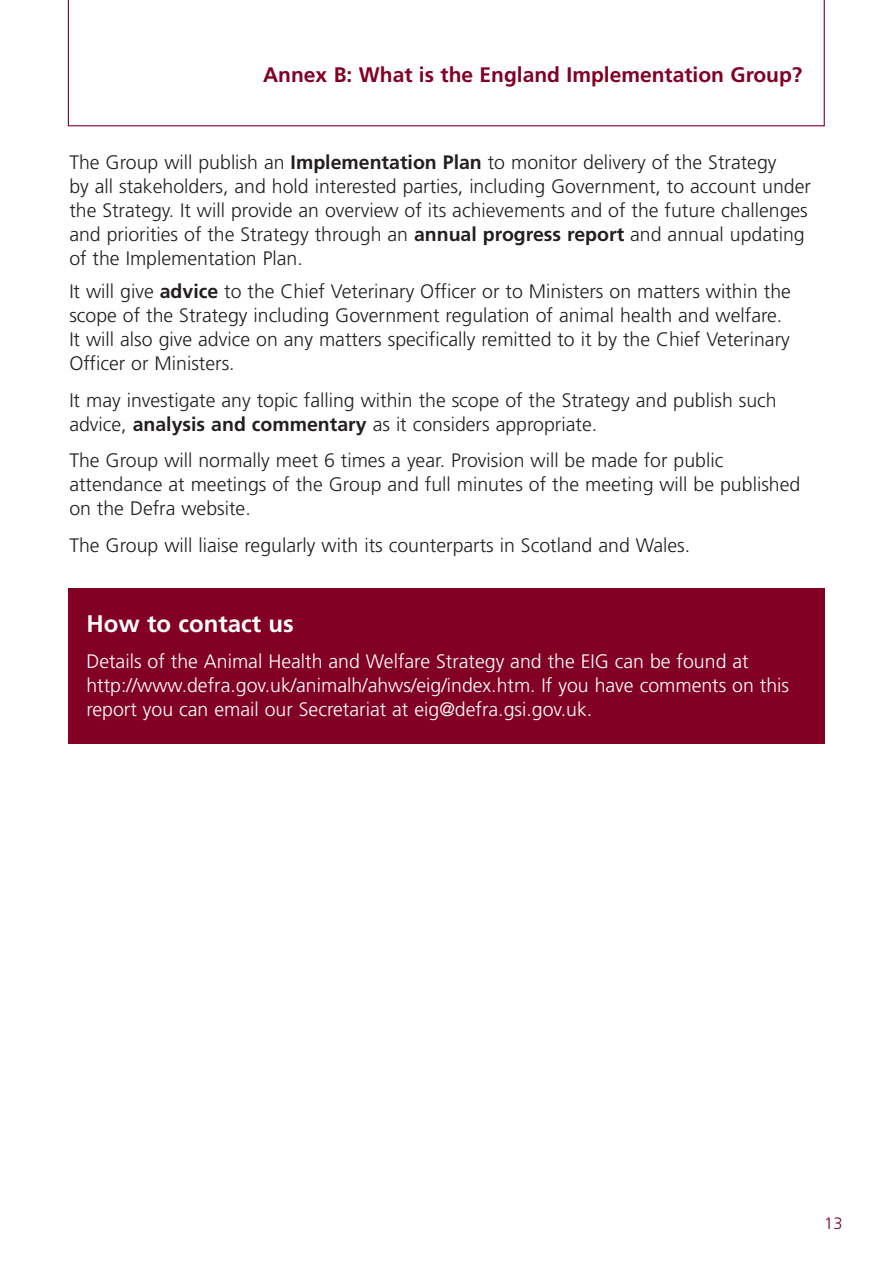
<style>
.page{position:relative;width:893px;height:1263px;background:#fff}
.page>*{position:absolute;margin:0;border:0;box-sizing:border-box;transform-origin:0 0}
.t1{font:700 24px "Frutiger";color:#fff}
.t2{font:700 21px "Frutiger";color:#820024}
.t3{font:300 19.5px/24px "Frutiger";color:#231f20}
.t4{font:300 19.5px/24px "Frutiger";color:#fff}
.t5{font:300 16.5px "Frutiger";color:#820024}
.s1{font-weight:700}
</style>
<div class="page">
<div style="left:68px;top:588px;width:757px;height:156px;background:#820024"></div>
<svg style="left:68px;top:0;width:757px;height:126px"></svg>
<p class="t2" style="left:263px;top:66px;width:541px">Annex B: What is the England Implementation Group?</p>
<p class="t3" style="left:69px;top:152px;width:743px">The Group will publish an <span class="s1">Implementation Plan</span> to monitor delivery of the Strategy<br>by all stakeholders, and hold interested parties, including Government, to account under the Strategy. It will provide an overview of its achievements and of the future challenges and priorities of the Strategy through an <span class="s1">annual progress report</span> and annual updating of the Implementation Plan.</p>
<p class="t3" style="left:69px;top:281px;width:723px">It will give <span class="s1">advice</span> to the Chief Veterinary Officer or to Ministers on matters within the scope of the Strategy including Government regulation of animal health and welfare.<br>It will also give advice on any matters specifically remitted to it by the Chief Veterinary Officer or Ministers.</p>
<p class="t3" style="left:69px;top:389px;width:709px">It may investigate any topic falling within the scope of the Strategy and publish such advice, <span class="s1">analysis and commentary</span> as it considers appropriate.</p>
<p class="t3" style="left:69px;top:450px;width:732px">The Group will normally meet 6 times a year. Provision will be made for public attendance at meetings of the Group and full minutes of the meeting will be published on the Defra website.</p>
<p class="t3" style="left:69px;top:535px;width:622px">The Group will liaise regularly with its counterparts in Scotland and Wales.</p>
<p class="t1" style="left:86px;top:614px;width:209px">How to contact us</p>
<p class="t4" style="left:86px;top:651px;width:704px">Details of the Animal Health and Welfare Strategy and the EIG can be found at http://www.defra.gov.uk/animalh/ahws/eig/index.htm. If you have comments on this report you can email our Secretariat at eig@defra.gsi.gov.uk.</p>
<p class="t5" style="left:824px;top:1217px;width:20px">13</p>
</div>
